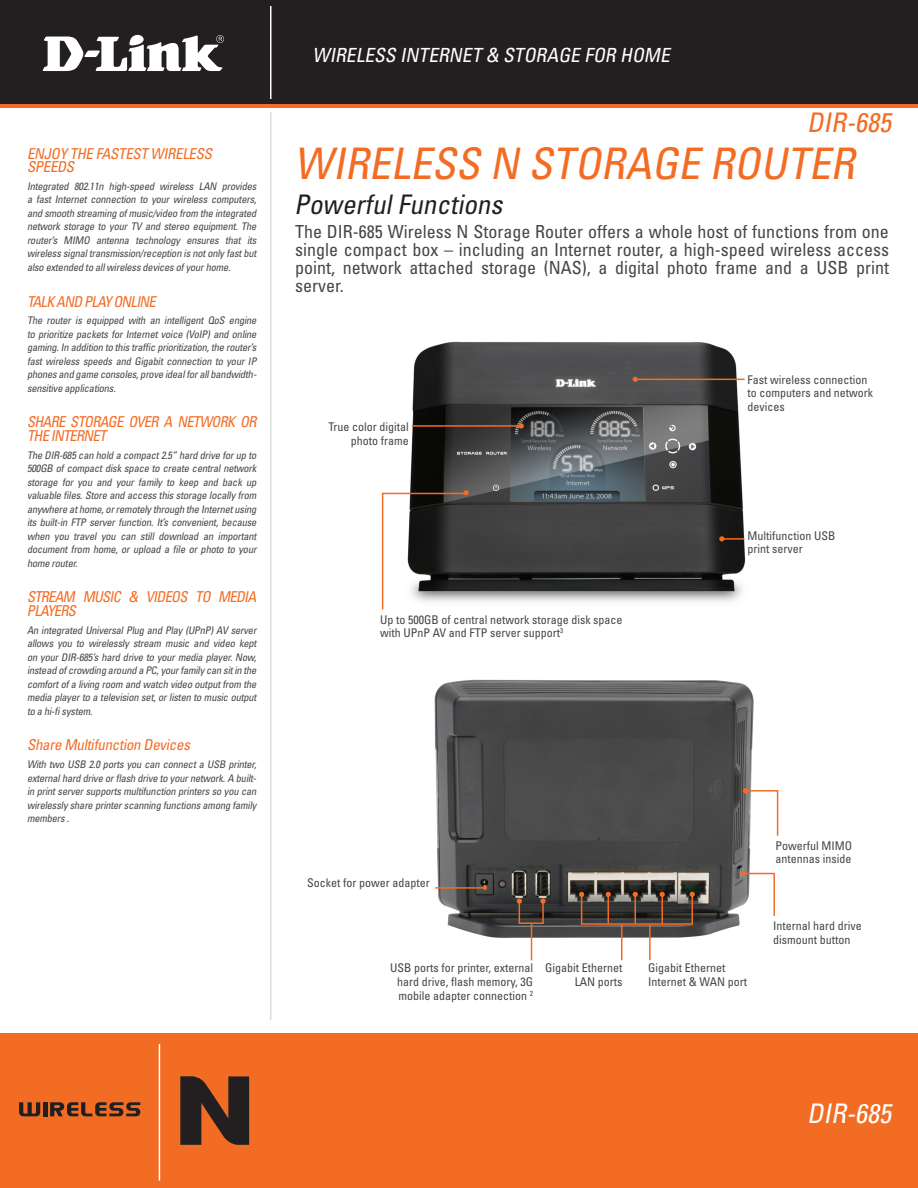
<style>
.page{position:relative;width:918px;height:1188px;background:#fff}
.page>*{position:absolute;margin:0;border:0;box-sizing:border-box;transform-origin:0 0}
.t1{font:italic condensed 43.5px "Univers";color:#f36c24}
.t2{font:italic condensed 27px "Univers";color:#231f20}
.t3{font:italic condensed 27px "Univers";color:#f36c24}
.t4{font:italic condensed 27px "Univers";color:#fff}
.t5{font:italic condensed 19.5px "Univers";color:#fff}
.t6{font:condensed 18px/18px "Univers";color:#454647;text-align:justify}
.t7{font:italic condensed 15px/13.5px "Univers";color:#f36c24}
.t8{font:condensed 12px/13.5px "Univers";color:#454647}
.t9{font:italic condensed 10.5px/13.5px "Univers";color:#454647;text-align:justify}
</style>
<div class="page">
<div style="left:0;top:0;width:918px;height:108px;background:linear-gradient(to right,#f36c24,#f36c24)"></div>
<div style="left:0;top:0;width:918px;height:103px;background:#231f20"></div>
<svg style="left:43px;top:35px;width:181px;height:36px"></svg>
<hr style="left:270px;top:6px;width:2px;height:93px;background:#fff">
<div style="left:0;top:1034px;width:918px;height:154px;background:#f36c24"></div>
<hr style="left:159px;top:1044px;width:1px;height:137px;background:#fff">
<svg style="left:180px;top:1076px;width:69px;height:69px"></svg>
<svg style="left:19px;top:1102px;width:21px;height:14px"></svg>
<hr style="left:43px;top:1102px;width:4px;height:14px;background:#231f20">
<svg style="left:50px;top:1102px;width:90px;height:14px"></svg>
<img style="left:410px;top:341px;width:336px;height:261px">
<img style="left:434px;top:679px;width:320px;height:281px">
<hr style="left:270px;top:112px;width:1px;height:908px;background:#dcdddf">
<svg style="left:740px;top:871px;width:35px;height:46px"></svg>
<svg style="left:743px;top:788px;width:36px;height:49px"></svg>
<svg style="left:519px;top:423px;width:5px;height:6px"></svg>
<hr style="left:412px;top:425px;width:108px;height:2px;background:#f36c24">
<svg style="left:633px;top:377px;width:5px;height:5px"></svg>
<hr style="left:636px;top:379px;width:109px;height:1px;background:#f36c24">
<svg style="left:719px;top:536px;width:5px;height:6px"></svg>
<hr style="left:723px;top:538px;width:21px;height:2px;background:#f36c24">
<svg style="left:483px;top:885px;width:4px;height:5px"></svg>
<hr style="left:435px;top:887px;width:49px;height:2px;background:#f36c24">
<svg style="left:381px;top:490px;width:88px;height:120px"></svg>
<svg style="left:517px;top:898px;width:5px;height:6px"></svg>
<svg style="left:540px;top:898px;width:6px;height:6px"></svg>
<hr style="left:649px;top:924px;width:1px;height:36px;background:#f36c24">
<hr style="left:531px;top:923px;width:1px;height:37px;background:#f36c24">
<hr style="left:621px;top:924px;width:1px;height:36px;background:#f36c24">
<svg style="left:579px;top:892px;width:116px;height:34px"></svg>
<div style="left:519px;top:901px;width:25px;height:23px;border:2px solid #f36c24"></div>
<h3 class="t7" style="left:27px;top:146px;width:190px">Enjoy THE FASTEST WIRELESS<br>SPEEDS</h3>
<p class="t9" style="left:27px;top:179px;width:233px">Integrated 802.11n high-speed wireless LAN provides a fast Internet connection to your wireless computers, and smooth streaming ofmusic/video from the integrated network storage to your TV and stereo equipment. The router’s MIMO antenna technology ensures that its wirelesssignaltransmission/reception isnotonlyfastbut also extended to allwirelessdevicesofyourhome.</p>
<h3 class="t7" style="left:27px;top:294px;width:40px">Tal kand</h3>
<h3 class="t7" style="left:84px;top:294px;width:46px">Play Online</h3>
<p class="t9" style="left:27px;top:314px;width:233px">The router is equipped with an intelligent QoS engine to prioritize packets for Internet voice (VoIP) and online gaming.In addition to thistraffic prioritization,the router’s fast wireless speeds and Gigabit connection to your IP phonesand game consoles,prove idealforallbandwidth&shy;sensitive applications.</p>
<h3 class="t7" style="left:27px;top:415px;width:17px">Share</h3>
<h3 class="t7" style="left:70px;top:415px;width:17px">Storage</h3>
<h3 class="t7" style="left:128px;top:415px;width:9px">over</h3>
<h3 class="t7" style="left:163px;top:415px;width:33px">a Networ</h3>
<h3 class="t7" style="left:227px;top:415px;width:23px">k or</h3>
<h3 class="t7" style="left:27px;top:429px;width:36px">THEInternet</h3>
<p class="t9" style="left:27px;top:448px;width:233px">The DIR-685can hold a compact2.5”hard drive forup to 500GB ofcompactdiskspace to create centralnetwork storage for you and your family to keep and back up valuable files.Store and accessthisstorage locallyfrom anywhere athome,orremotelythrough the Internetusing its built-in FTP server function. It’s convenient, because when you travel you can still download an important document from home, or upload a file or photo to your home router.</p>
<h3 class="t7" style="left:27px;top:590px;width:17px">Stream</h3>
<h3 class="t7" style="left:83px;top:590px;width:20px">Music</h3>
<h3 class="t7" style="left:129px;top:590px;width:33px">&amp; Videos</h3>
<h3 class="t7" style="left:195px;top:590px;width:43px">to Media</h3>
<h3 class="t7" style="left:27px;top:604px;width:16px">Players</h3>
<p class="t9" style="left:27px;top:623px;width:233px">An integrated UniversalPlug and Play(UPnP)AV server allows you to wirelessly stream music and video kept on your DIR-685’s hard drive to your media player. Now, instead ofcrowding around a PC,yourfamilycan sitin the comfortofa living room and watch video outputfrom the media playerto a television set,orlisten to music output to a hi-fi system.</p>
<h3 class="t7" style="left:27px;top:738px;width:168px">Share Multifunction Devices</h3>
<p class="t9" style="left:27px;top:758px;width:233px">With two USB 2.0 ports you can connect a USB printer, externalhard drive orflash drive to yournetwork.A built&shy;in printserversupportsmultifunction printersso you can wirelesslyshare printerscanning functionsamong family members.</p>
<h3 class="t5" style="left:312px;top:42px;width:363px">WIRELESS INTERNET &amp; STORAGE FOR HOME</h3>
<h2 class="t3" style="left:807px;top:105px;width:91px">DIR-685</h2>
<h1 class="t1" style="left:294px;top:136px;width:572px">WIRELESS N STORAGE ROUTER</h1>
<h2 class="t2" style="left:294px;top:187px;width:216px">PowerfulFunctions</h2>
<p class="t6" style="left:295px;top:223px;width:596px">The DIR-685 Wireless N Storage Router offers a whole host of functions from one single compact box – including an Internet router, a high-speed wireless access point, network attached storage (NAS), a digital photo frame and a USB print server.</p>
<p class="t8" style="left:329px;top:420px;width:82px;text-align:right">True color digital photo frame</p>
<p class="t8" style="left:380px;top:613px;width:244px">Up to 500GB of central network storage disk space with UPnP AV and FTP server support<sup>3</sup></p>
<p class="t8" style="left:748px;top:373px;width:127px">Fast wireless connection to computers and network devices</p>
<p class="t8" style="left:748px;top:529px;width:89px">Multifunction USB print server</p>
<p class="t8" style="left:307px;top:876px;width:124px">Socket for power adapter</p>
<p class="t8" style="left:397px;top:961px;width:138px;text-align:justify;text-indent:-7px">USB ports for printer, external hard drive, flash memory, 3G mobile adapter connection <sup>2</sup></p>
<p class="t8" style="left:545px;top:961px;width:79px;text-align:right">Gigabit Ethernet<br>LAN ports</p>
<p class="t8" style="left:648px;top:961px;width:100px">Gigabit Ethernet<br>Internet &amp; WAN port</p>
<p class="t8" style="left:776px;top:839px;width:78px">Powerful MIMO antennas inside</p>
<p class="t8" style="left:773px;top:919px;width:90px">Internal hard drive dismount button</p>
<h2 class="t4" style="left:807px;top:1096px;width:91px">DIR-685</h2>
</div>
